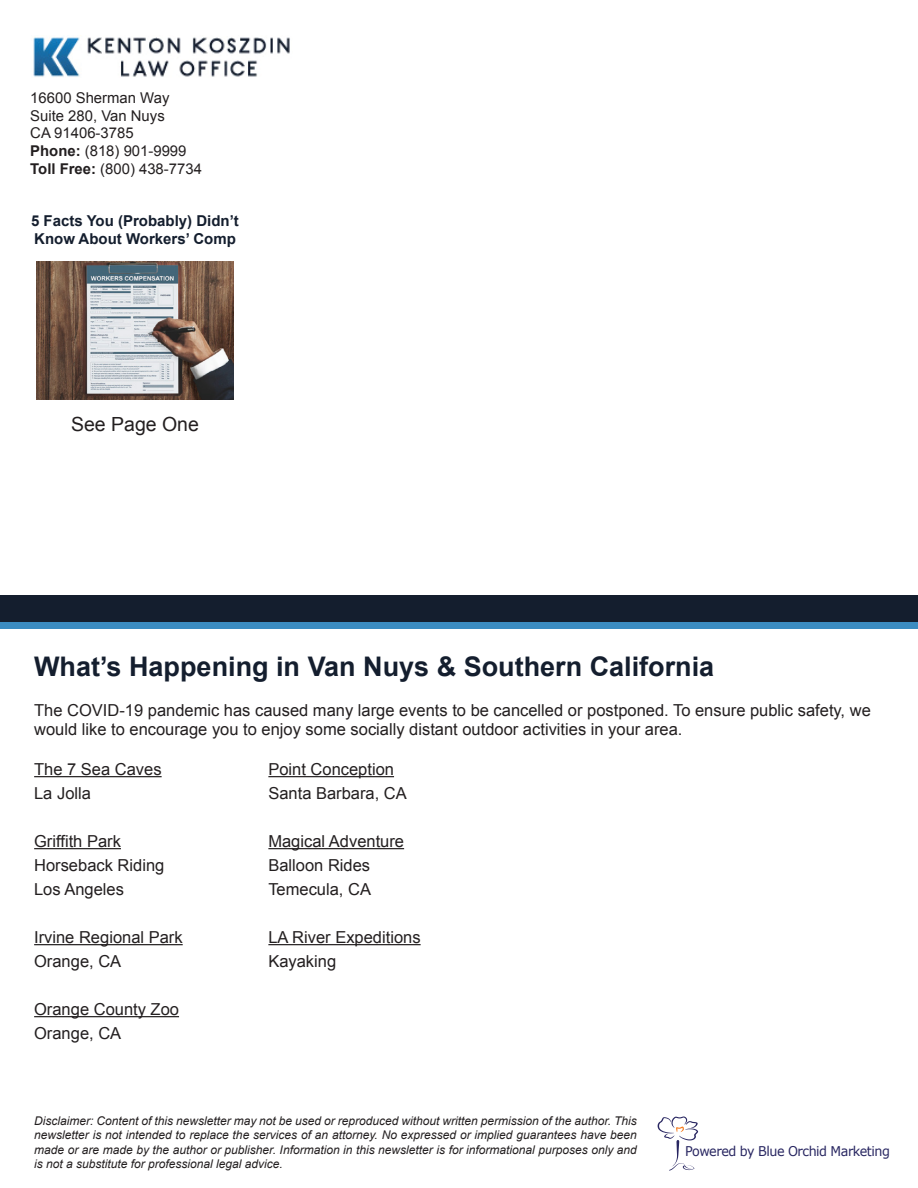
<style>
.page{position:relative;width:918px;height:1188px;background:#fff}
.page>*{position:absolute;margin:0;border:0;box-sizing:border-box;transform-origin:0 0}
.t1{font:700 27px "Arial";color:#141e2e}
.t2{font:19.5px "Arial";color:#231f20}
.t3{font:16.5px/24px "Arial";color:#231f20}
.t4{font:700 15px/18px "Arial";color:#141e2e}
.t5{font:14.85px/17.9px "Arial";color:#231f20}
.t6{font:13.5px "Verdana";letter-spacing:-.04em;color:#282661;scale:.95 1}
.t7{font:italic 12px/14.4px "Arial";color:#231f20;text-align:justify}
.s1{font-weight:700}
</style>
<div class="page">
<hr style="left:34px;top:776px;width:128px;height:1px;background:#231f20">
<hr style="left:34px;top:848px;width:87px;height:1px;background:#231f20">
<hr style="left:34px;top:944px;width:149px;height:1px;background:#231f20">
<hr style="left:34px;top:1016px;width:145px;height:1px;background:#231f20">
<div style="left:0;top:595px;width:918px;height:27px;background:#141e2e"></div>
<div style="left:0;top:622px;width:918px;height:7px;background:#3b8cc1"></div>
<img style="left:33px;top:37px;width:257px;height:40px">
<svg style="left:658px;top:1116px;width:40px;height:55px"></svg>
<hr style="left:268px;top:776px;width:126px;height:1px;background:#231f20">
<hr style="left:268px;top:848px;width:136px;height:1px;background:#231f20">
<hr style="left:268px;top:944px;width:153px;height:1px;background:#231f20">
<img style="left:37px;top:262px;width:196px;height:138px">
<p class="t5" style="left:30px;top:89px;width:173px">16600 Sherman Way<br>Suite 280, Van Nuys<br>CA 91406-3785<br><span class="s1">Phone:</span> (818) 901-9999<br><span class="s1">Toll Free:</span> (800) 438-7734</p>
<p class="t4" style="left:31px;top:212px;width:209px">5 Facts You (Probably) Didn’t<br>Know About Workers’ Comp</p>
<p class="t2" style="left:71px;top:411px;width:129px">See Page One</p>
<h1 class="t1" style="left:34px;top:649px;width:682px">What’s Happening in Van Nuys &amp; Southern California</h1>
<p class="t3" style="left:34px;top:700px;width:838px;line-height:19.8px">The COVID-19 pandemic has caused many large events to be cancelled or postponed. To ensure public safety, we would like to encourage you to enjoy some socially distant outdoor activities in your area.</p>
<p class="t3" style="left:34px;top:757px;width:129px">The 7 Sea Caves<br>La Jolla</p>
<p class="t3" style="left:34px;top:829px;width:132px">Griffith Park<br>Horseback Riding<br>Los Angeles</p>
<p class="t3" style="left:34px;top:925px;width:150px">Irvine Regional Park<br>Orange, CA</p>
<p class="t3" style="left:34px;top:997px;width:146px">Orange County Zoo<br>Orange, CA</p>
<p class="t3" style="left:268px;top:757px;width:140px">Point Conception<br>Santa Barbara, CA</p>
<p class="t3" style="left:268px;top:829px;width:137px">Magical Adventure<br>Balloon Rides<br>Temecula, CA</p>
<p class="t3" style="left:268px;top:925px;width:154px">LA River Expeditions<br>Kayaking</p>
<p class="t7" style="left:34px;top:1114px;width:604px">Disclaimer: Content of this newsletter may not be used or reproduced without written permission of the author. This newsletter is not intended to replace the services of an attorney. No expressed or implied guarantees have been made or are made by the author or publisher. Information in this newsletter is for informational purposes only and is not a substitute for professional legal advice.</p>
<p class="t6" style="left:685px;top:1143px;width:217px">Powered by Blue Orchid Marketing</p>
</div>
